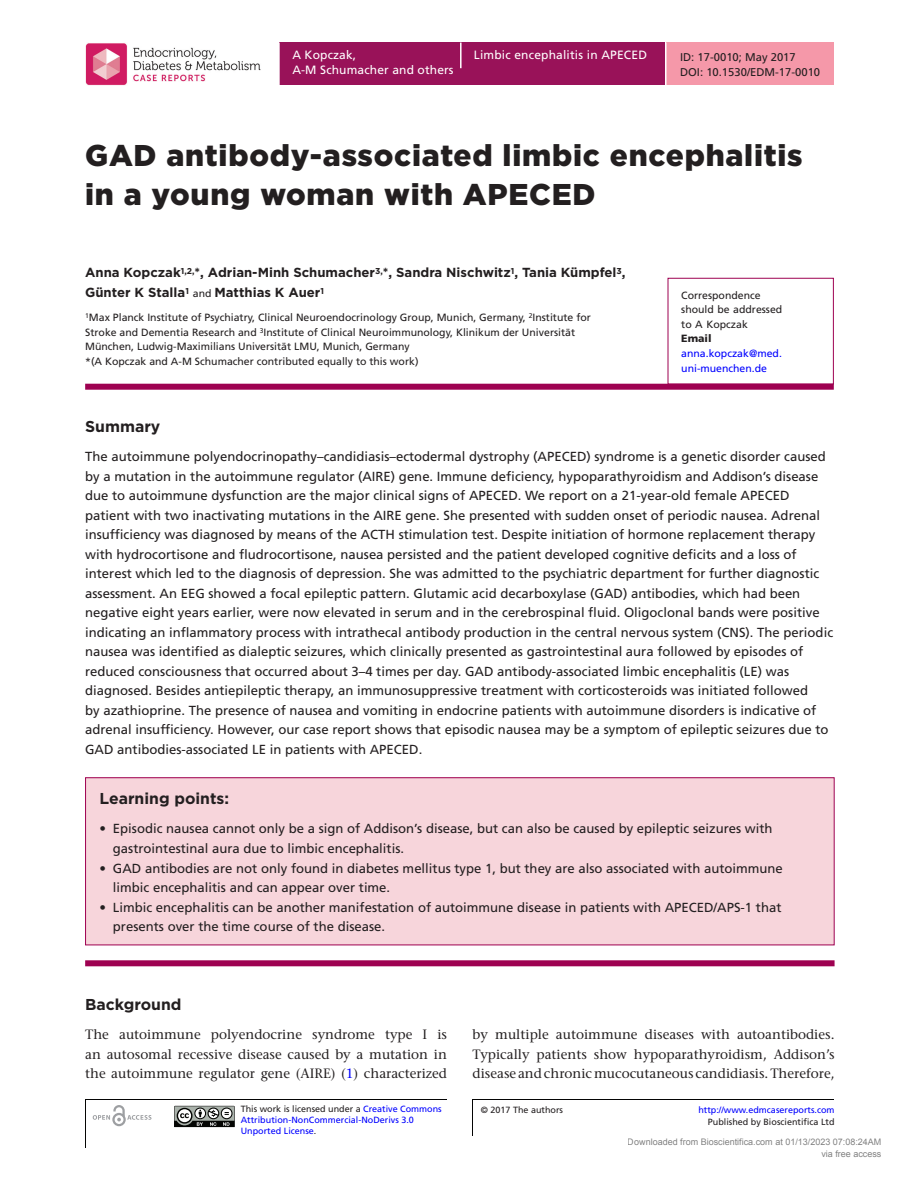
<style>
.page{position:relative;width:919px;height:1187px;background:#fff}
.page>*{position:absolute;margin:0;border:0;box-sizing:border-box;transform-origin:0 0}
.CT{font:900 30px/39px "Gotham";letter-spacing:.025em;color:#231f20}
.H1_Rule{font:700 15.75px "Gotham";color:#231f20}
.ABS_H{font:700 15.75px "Gotham";color:#231f20}
.TXT{font:500 13.5px/19.5px "Stone Serif Std";color:#231f20;text-align:justify}
.ABS_TXT{font:13.2px/19.5px "Frutiger LT Std";color:#231f20}
.AU{font:700 13.2px/19.5px "Gotham";color:#231f20}
.Author_Name{font:12px "Frutiger LT Std";letter-spacing:.01em;color:#fff}
.Article_Title{font:12px "Frutiger LT Std";letter-spacing:.015em;color:#fff}
.t1{font:11.25px "Frutiger LT Std";color:#231f20}
.Address{font:10.5px/14.7px "Frutiger LT Std";color:#231f20}
.Corres{font:10.5px "Frutiger LT Std";color:#231f20}
.Corres-2{font:10.5px/14.7px "Frutiger LT Std";color:#00f}
.Corres-3{font:900 10.5px "Frutiger LT Std";color:#231f20}
.t2{font:9px/10.8px "Frutiger LT Std";color:#00f}
.t3{font:9px/12px "Arial";color:rgb(0 0 0/.5);text-align:right}
.t4{font:9px "Frutiger LT Std";color:#231f20}
.s1{font-family:"Frutiger LT Std";font-weight:400;font-size:10.5px}
.s2{color:#00f}
.s3{color:#231f20}
</style>
<div class="page">
<div style="left:280px;top:43px;width:385px;height:42px;background:#991259"></div>
<div style="left:666px;top:43px;width:167px;height:42px;background:#f598a9"></div>
<svg style="left:460px;top:43px;width:1px;height:25px"></svg>
<img style="left:85px;top:43px;width:176px;height:42px">
<hr style="left:85px;top:1099px;width:1px;height:48px;background:#040503">
<hr style="left:472px;top:1099px;width:1px;height:36px;background:#050504">
<hr style="left:85px;top:1098px;width:361px;height:1px;background:#050504">
<hr style="left:472px;top:1099px;width:361px;height:1px;background:#050504">
<svg style="left:174px;top:1105px;width:61px;height:23px"></svg>
<svg style="left:93px;top:1105px;width:58px;height:21px"></svg>
<div style="left:85px;top:383px;width:748px;height:6px;background:#9e0151"></div>
<div style="left:667px;top:278px;width:166px;height:106px;border:1px solid #9e0151"></div>
<div style="left:86px;top:777px;width:748px;height:167px;background:#f7d5db"></div>
<div style="left:85px;top:777px;width:749px;height:168px;border:1px solid #9e0151"></div>
<div style="left:85px;top:960px;width:749px;height:6px;background:#9e0151"></div>
<p class="Author_Name" style="left:292px;top:48px;width:65px">A Kopczak,</p>
<p class="Article_Title" style="left:474px;top:48px;width:175px">Limbic encephalitis in APECED</p>
<p class="Author_Name" style="left:292px;top:63px;width:163px">A-M Schumacher and others</p>
<p class="t1" style="left:680px;top:51px;width:117px">ID: 17-0010; May 2017</p>
<p class="t1" style="left:680px;top:65px;width:142px">DOI: 10.1530/EDM-17-0010</p>
<p class="CT" style="left:85px;top:135px;width:719px">GAD antibody-associated limbic encephalitis in a young woman with APECED</p>
<p class="AU" style="left:85px;top:263px;width:542px">Anna Kopczak<sup>1,2,</sup>*, Adrian-Minh Schumacher<sup>3,</sup>*, Sandra Nischwitz<sup>1</sup>, Tania Kümpfel<sup>3</sup>,<br>Günter K Stalla<sup>1</sup> <span class="s1">and</span> Matthias K Auer<sup>1</sup></p>
<p class="Address" style="left:85px;top:310px;width:507px"><sup>1</sup>Max Planck Institute of Psychiatry, Clinical Neuroendocrinology Group, Munich, Germany, <sup>2</sup>Institute for<br>Stroke and Dementia Research and <sup>3</sup>Institute of Clinical Neuroimmunology, Klinikum der Universität<br>München, Ludwig-Maximilians Universität LMU, Munich, Germany</p>
<p class="Address" style="left:85px;top:354px;width:335px">*(A Kopczak and A-M Schumacher contributed equally to this work)</p>
<p class="Corres" style="left:681px;top:289px;width:81px">Correspondence</p>
<p class="Corres" style="left:681px;top:303px;width:102px">should be addressed</p>
<p class="Corres" style="left:681px;top:318px;width:68px">to A Kopczak</p>
<p class="Corres-3" style="left:681px;top:332px;width:32px">Email</p>
<p class="Corres-2" style="left:681px;top:346px;width:102px">anna.kopczak@med. uni-muenchen.de</p>
<p class="ABS_H" style="left:85px;top:416px;width:77px">Summary</p>
<p class="ABS_TXT" style="left:85px;top:446px;width:749px">The autoimmune polyendocrinopathy–candidiasis–ectodermal dystrophy (APECED) syndrome is a genetic disorder caused by a mutation in the autoimmune regulator (AIRE) gene. Immune deficiency, hypoparathyroidism and Addison’s disease due to autoimmune dysfunction are the major clinical signs of APECED. We report on a 21-year-old female APECED patient with two inactivating mutations in the AIRE gene. She presented with sudden onset of periodic nausea. Adrenal insufficiency was diagnosed by means of the ACTH stimulation test. Despite initiation of hormone replacement therapy with hydrocortisone and fludrocortisone, nausea persisted and the patient developed cognitive deficits and a loss of interest which led to the diagnosis of depression. She was admitted to the psychiatric department for further diagnostic assessment. An EEG showed a focal epileptic pattern. Glutamic acid decarboxylase (GAD) antibodies, which had been negative eight years earlier, were now elevated in serum and in the cerebrospinal fluid. Oligoclonal bands were positive indicating an inflammatory process with intrathecal antibody production in the central nervous system (CNS). The periodic nausea was identified as dialeptic seizures, which clinically presented as gastrointestinal aura followed by episodes of reduced consciousness that occurred about 3–4 times per day. GAD antibody-associated limbic encephalitis (LE) was diagnosed. Besides antiepileptic therapy, an immunosuppressive treatment with corticosteroids was initiated followed<br>by azathioprine. The presence of nausea and vomiting in endocrine patients with autoimmune disorders is indicative of adrenal insufficiency. However, our case report shows that episodic nausea may be a symptom of epileptic seizures due to GAD antibodies-associated LE in patients with APECED.</p>
<h1 class="H1_Rule" style="left:99px;top:788px;width:131px">Learning points:</h1>
<p class="ABS_TXT" style="left:113px;top:819px;width:661px;text-indent:-14px">• Episodic nausea cannot only be a sign of Addison’s disease, but can also be caused by epileptic seizures with gastrointestinal aura due to limbic encephalitis.</p>
<p class="ABS_TXT" style="left:113px;top:858px;width:671px;text-indent:-14px">• GAD antibodies are not only found in diabetes mellitus type 1, but they are also associated with autoimmune limbic encephalitis and can appear over time.</p>
<p class="ABS_TXT" style="left:113px;top:897px;width:670px;text-indent:-14px">• Limbic encephalitis can be another manifestation of autoimmune disease in patients with APECED/APS-1 that presents over the time course of the disease.</p>
<p class="H1_Rule" style="left:85px;top:993px;width:98px">Background</p>
<p class="TXT" style="left:85px;top:1024px;width:363px">The autoimmune polyendocrine syndrome type I is an autosomal recessive disease caused by a mutation in the autoimmune regulator gene (AIRE) (<span class="s2">1</span>) characterized</p>
<p class="TXT" style="left:472px;top:1024px;width:363px">by multiple autoimmune diseases with autoantibodies.<br>Typically patients show hypoparathyroidism, Addison’s disease and chronic mucocutaneous candidiasis. Therefore,</p>
<p class="t2" style="left:241px;top:1103px;width:202px"><span class="s3">This work is licensed under a</span> Creative Commons<br>Attribution-NonCommercial-NoDerivs 3.0<br>Unported License<span class="s3">.</span></p>
<p class="t4" style="left:481px;top:1104px;width:84px">© 2017 The authors</p>
<p class="t2" style="left:698px;top:1104px;width:138px">http://www.edmcasereports.com</p>
<p class="t4" style="left:708px;top:1116px;width:128px">Published by Bioscientifica Ltd</p>
<p class="t3" style="left:627px;top:1135px;width:255px">Downloaded from Bioscientifica.com at 01/13/2023 07:08:24AM via free access</p>
</div>
